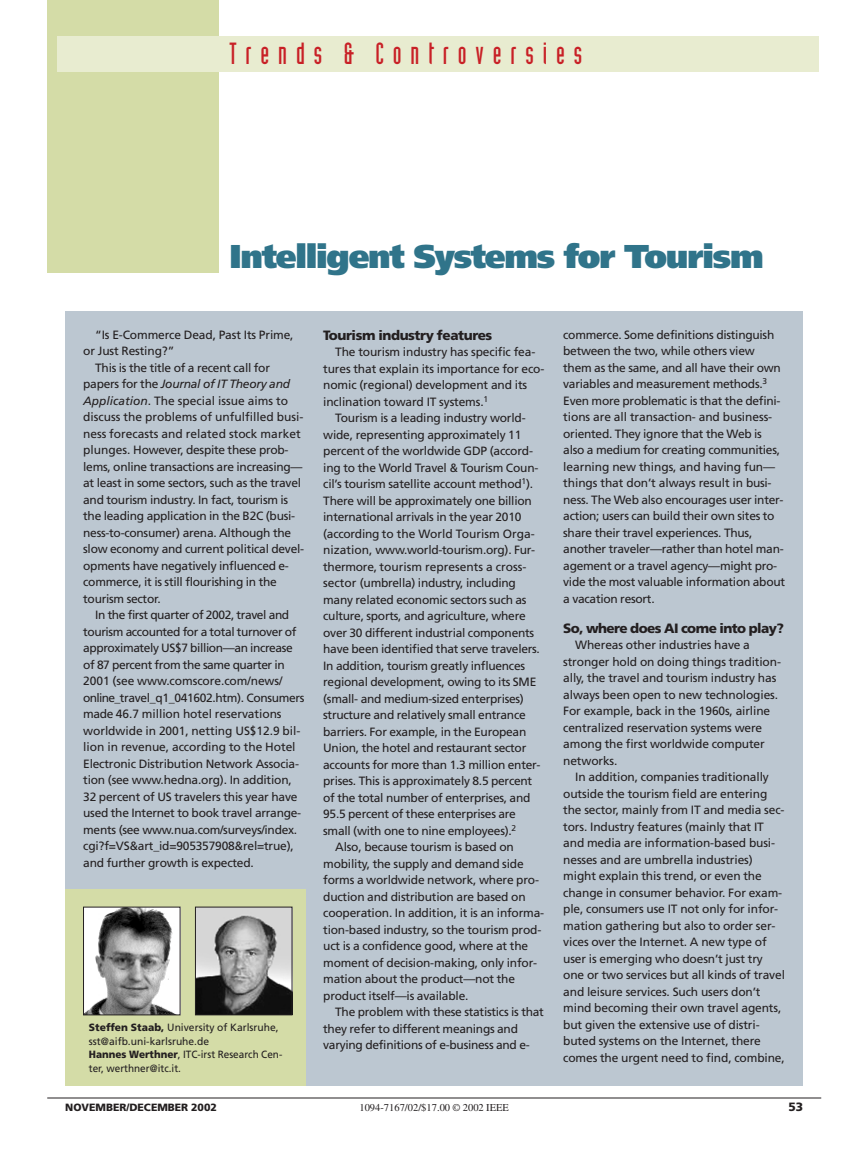
<style>
.page{position:relative;width:864px;height:1161px;background:#fff}
.page>*{position:absolute;margin:0;border:0;box-sizing:border-box;transform-origin:0 0}
.t1{font:900 33px "Frutiger";letter-spacing:-.035em;color:#30748a}
.t2{font:30px "Industria Solid";letter-spacing:.295em;color:#c82026}
.t3{font:900 13.5px "Frutiger";letter-spacing:-.045em;color:#231f20}
.t4{font:12px/16.5px "Frutiger";letter-spacing:-.015em;color:#231f20}
.t5{font:12px "Frutiger";letter-spacing:-.035em;color:#231f20}
.t6{font:italic 12px "Frutiger";letter-spacing:-.02em;color:#231f20}
.t7{font:900 12px "Frutiger";color:#231f20}
.t8{font:10.5px/13.5px "Frutiger";color:#231f20}
.t9{font:10.5px "Times";color:#231f20}
.t10{font:900 10.5px "Frutiger";color:#231f20}
.s1{font-style:normal}
.s2{font-style:italic}
.s3{font-weight:900}
</style>
<div class="page">
<div style="left:48px;top:0;width:171px;height:273px;background:#d4dca7"></div>
<div style="left:57px;top:36px;width:762px;height:36px;background:#e8ecd0"></div>
<hr style="left:47px;top:1098px;width:774px;height:1px;background:#231f20">
<div style="left:65px;top:312px;width:738px;height:774px;background:#bcc7d1"></div>
<div style="left:65px;top:889px;width:241px;height:197px;background:#d4dca7"></div>
<img style="left:197px;top:909px;width:93px;height:104px">
<div style="left:195px;top:907px;width:97px;height:108px;border:1px solid #231f20"></div>
<img style="left:85px;top:909px;width:93px;height:104px">
<div style="left:83px;top:907px;width:97px;height:108px;border:1px solid #231f20"></div>
<h2 class="t2" style="left:230px;top:43px;width:354px">Trends &amp; Controversies</h2>
<h1 class="t1" style="left:230px;top:243px;width:536px">Intelligent Systems for Tourism</h1>
<p class="t3" style="left:323px;top:330px;width:171px">Tourism industry features</p>
<p class="t4" style="left:335px;top:345px;width:202px">The tourism industry has specific fea-</p>
<p class="t4" style="left:323px;top:361px;width:223px">tures that explain its importance for eco-</p>
<p class="t4" style="left:323px;top:378px;width:205px">nomic (regional) development and its</p>
<p class="t4" style="left:323px;top:394px;width:166px">inclination toward IT systems.<sup>1</sup></p>
<p class="t4" style="left:335px;top:411px;width:192px">Tourism is a leading industry world-</p>
<p class="t4" style="left:323px;top:427px;width:200px">wide, representing approximately 11</p>
<p class="t4" style="left:323px;top:444px;width:211px">percent of the worldwide GDP (accord-</p>
<p class="t4" style="left:323px;top:460px;width:217px">ing to the World Travel &amp; Tourism Coun-</p>
<p class="t4" style="left:323px;top:477px;width:212px">cil’s tourism satellite account method<sup>1</sup>).</p>
<p class="t4" style="left:323px;top:493px;width:210px">There will be approximately one billion</p>
<p class="t4" style="left:323px;top:510px;width:200px">international arrivals in the year 2010</p>
<p class="t4" style="left:323px;top:526px;width:213px">(according to the World Tourism Orga-</p>
<p class="t4" style="left:323px;top:543px;width:214px">nization, www.world-tourism.org). Fur-</p>
<p class="t4" style="left:323px;top:559px;width:205px">thermore, tourism represents a cross-</p>
<p class="t4" style="left:323px;top:576px;width:194px">sector (umbrella) industry, including</p>
<p class="t4" style="left:323px;top:592px;width:205px">many related economic sectors such as</p>
<p class="t4" style="left:323px;top:609px;width:204px">culture, sports, and agriculture, where</p>
<p class="t4" style="left:323px;top:625px;width:212px">over 30 different industrial components</p>
<p class="t4" style="left:323px;top:642px;width:218px">have been identified that serve travelers.</p>
<p class="t4" style="left:323px;top:658px;width:203px">In addition, tourism greatly influences</p>
<p class="t4" style="left:323px;top:675px;width:215px">regional development, owing to its SME</p>
<p class="t4" style="left:323px;top:691px;width:202px">(small- and medium-sized enterprises)</p>
<p class="t4" style="left:323px;top:708px;width:204px">structure and relatively small entrance</p>
<p class="t4" style="left:323px;top:724px;width:205px">barriers. For example, in the European</p>
<p class="t4" style="left:323px;top:741px;width:205px">Union, the hotel and restaurant sector</p>
<p class="t4" style="left:323px;top:757px;width:219px">accounts for more than 1.3 million enter-</p>
<p class="t4" style="left:323px;top:774px;width:210px">prises. This is approximately 8.5 percent</p>
<p class="t4" style="left:323px;top:790px;width:209px">of the total number of enterprises, and</p>
<p class="t4" style="left:323px;top:807px;width:194px">95.5 percent of these enterprises are</p>
<p class="t4" style="left:323px;top:823px;width:194px">small (with one to nine employees).<sup>2</sup></p>
<p class="t4" style="left:335px;top:840px;width:180px">Also, because tourism is based on</p>
<p class="t4" style="left:323px;top:856px;width:202px">mobility, the supply and demand side</p>
<p class="t4" style="left:323px;top:873px;width:217px">forms a worldwide network, where pro-</p>
<p class="t4" style="left:323px;top:889px;width:204px">duction and distribution are based on</p>
<p class="t4" style="left:323px;top:906px;width:222px">cooperation. In addition, it is an informa-</p>
<p class="t4" style="left:323px;top:922px;width:220px">tion-based industry, so the tourism prod-</p>
<p class="t4" style="left:323px;top:939px;width:206px">uct is a confidence good, where at the</p>
<p class="t4" style="left:323px;top:955px;width:215px">moment of decision-making, only infor-</p>
<p class="t4" style="left:323px;top:972px;width:193px">mation about the product—not the</p>
<p class="t4" style="left:323px;top:988px;width:147px">product itself—is available.</p>
<p class="t4" style="left:335px;top:1005px;width:210px">The problem with these statistics is that</p>
<p class="t4" style="left:323px;top:1021px;width:196px">they refer to different meanings and</p>
<p class="t4" style="left:323px;top:1038px;width:208px">varying definitions of e-business and e-</p>
<p class="t4" style="left:563px;top:327px;width:223px">commerce. Some definitions distinguish between the two, while others view them as the same, and all have their own variables and measurement methods.<sup>3<br></sup>Even more problematic is that the defini&shy;tions are all transaction- and business&shy;oriented. They ignore that the Web is also a medium for creating communities, learning new things, and having fun— things that don’t always result in busi&shy;ness. The Web also encourages user inter&shy;action; users can build their own sites to share their travel experiences. Thus, another traveler—rather than hotel man&shy;agement or a travel agency—might pro&shy;vide the most valuable information about a vacation resort.</p>
<p class="t3" style="left:563px;top:622px;width:222px">So, where does AI come into play?</p>
<p class="t4" style="left:563px;top:638px;width:219px;text-indent:12px">Whereas other industries have a stronger hold on doing things tradition&shy;ally, the travel and tourism industry has always been open to new technologies.<br>For example, back in the 1960s, airline centralized reservation systems were among the first worldwide computer networks.</p>
<p class="t4" style="left:563px;top:770px;width:223px;text-indent:12px">In addition, companies traditionally outside the tourism field are entering the sector, mainly from IT and media sec&shy;tors. Industry features (mainly that IT and media are information-based busi&shy;nesses and are umbrella industries) might explain this trend, or even the change in consumer behavior. For exam&shy;ple, consumers use IT not only for infor&shy;mation gathering but also to order ser&shy;vices over the Internet. A new type of user is emerging who doesn’t just try one or two services but all kinds of travel and leisure services. Such users don’t mind becoming their own travel agents, but given the extensive use of distri&shy;buted systems on the Internet, there comes the urgent need to find, combine,</p>
<p class="t4" style="left:95px;top:327px;width:200px">“Is E-Commerce Dead, Past Its Prime,</p>
<p class="t4" style="left:83px;top:344px;width:93px">or Just Resting?”</p>
<p class="t4" style="left:95px;top:360px;width:176px">This is the title of a recent call for</p>
<p class="t6" style="left:83px;top:379px;width:208px"><span class="s1">papers for the</span> Journal of IT Theory and</p>
<p class="t4" style="left:83px;top:393px;width:207px"><span class="s2">Application</span>. The special issue aims to</p>
<p class="t4" style="left:83px;top:410px;width:222px">discuss the problems of unfulfilled busi-</p>
<p class="t4" style="left:83px;top:426px;width:219px">ness forecasts and related stock market</p>
<p class="t4" style="left:83px;top:443px;width:207px">plunges. However, despite these prob-</p>
<p class="t4" style="left:83px;top:459px;width:221px">lems, online transactions are increasing—</p>
<p class="t4" style="left:83px;top:476px;width:219px">at least in some sectors, such as the travel</p>
<p class="t4" style="left:83px;top:492px;width:207px">and tourism industry. In fact, tourism is</p>
<p class="t4" style="left:83px;top:509px;width:213px">the leading application in the B2C (busi-</p>
<p class="t4" style="left:83px;top:525px;width:210px">ness-to-consumer) arena. Although the</p>
<p class="t4" style="left:83px;top:542px;width:222px">slow economy and current political devel-</p>
<p class="t4" style="left:83px;top:558px;width:207px">opments have negatively influenced e-</p>
<p class="t4" style="left:83px;top:575px;width:195px">commerce, it is still flourishing in the</p>
<p class="t4" style="left:83px;top:591px;width:79px">tourism sector.</p>
<p class="t5" style="left:95px;top:610px;width:196px">In the first quarter of 2002, travel and</p>
<p class="t5" style="left:83px;top:627px;width:215px">tourism accounted for a total turnover of</p>
<p class="t5" style="left:83px;top:643px;width:211px">approximately US$7 billion—an increase</p>
<p class="t5" style="left:83px;top:660px;width:203px">of 87 percent from the same quarter in</p>
<p class="t4" style="left:83px;top:674px;width:201px">2001 (see www.comscore.com/news/</p>
<p class="t4" style="left:83px;top:690px;width:223px">online_travel_q1_041602.htm). Consumers</p>
<p class="t4" style="left:83px;top:707px;width:200px">made 46.7 million hotel reservations</p>
<p class="t4" style="left:83px;top:723px;width:219px">worldwide in 2001, netting US$12.9 bil-</p>
<p class="t4" style="left:83px;top:740px;width:214px">lion in revenue, according to the Hotel</p>
<p class="t4" style="left:83px;top:756px;width:217px">Electronic Distribution Network Associa-</p>
<p class="t4" style="left:83px;top:773px;width:210px">tion (see www.hedna.org). In addition,</p>
<p class="t4" style="left:83px;top:789px;width:216px">32 percent of US travelers this year have</p>
<p class="t4" style="left:83px;top:806px;width:219px">used the Internet to book travel arrange-</p>
<p class="t4" style="left:83px;top:822px;width:216px">ments (see www.nua.com/surveys/index.</p>
<p class="t4" style="left:83px;top:839px;width:212px">cgi?f=VS&amp;art_id=905357908&amp;rel=true),</p>
<p class="t4" style="left:83px;top:855px;width:172px">and further growth is expected.</p>
<p class="t8" style="left:89px;top:1022px;width:195px"><span class="s3">Steffen Staab,</span> University of Karlsruhe, sst@aifb.uni-karlsruhe.de<br><span class="s3">Hannes Werthner</span>, ITC-irst Research Cen&shy;ter, werthner@itc.it.</p>
<p class="t10" style="left:65px;top:1103px;width:153px">NOVEMBER/DECEMBER 2002</p>
<p class="t9" style="left:359px;top:1104px;width:151px">1094-7167/02/$17.00 © 2002 IEEE</p>
<p class="t7" style="left:789px;top:1102px;width:16px">53</p>
</div>
